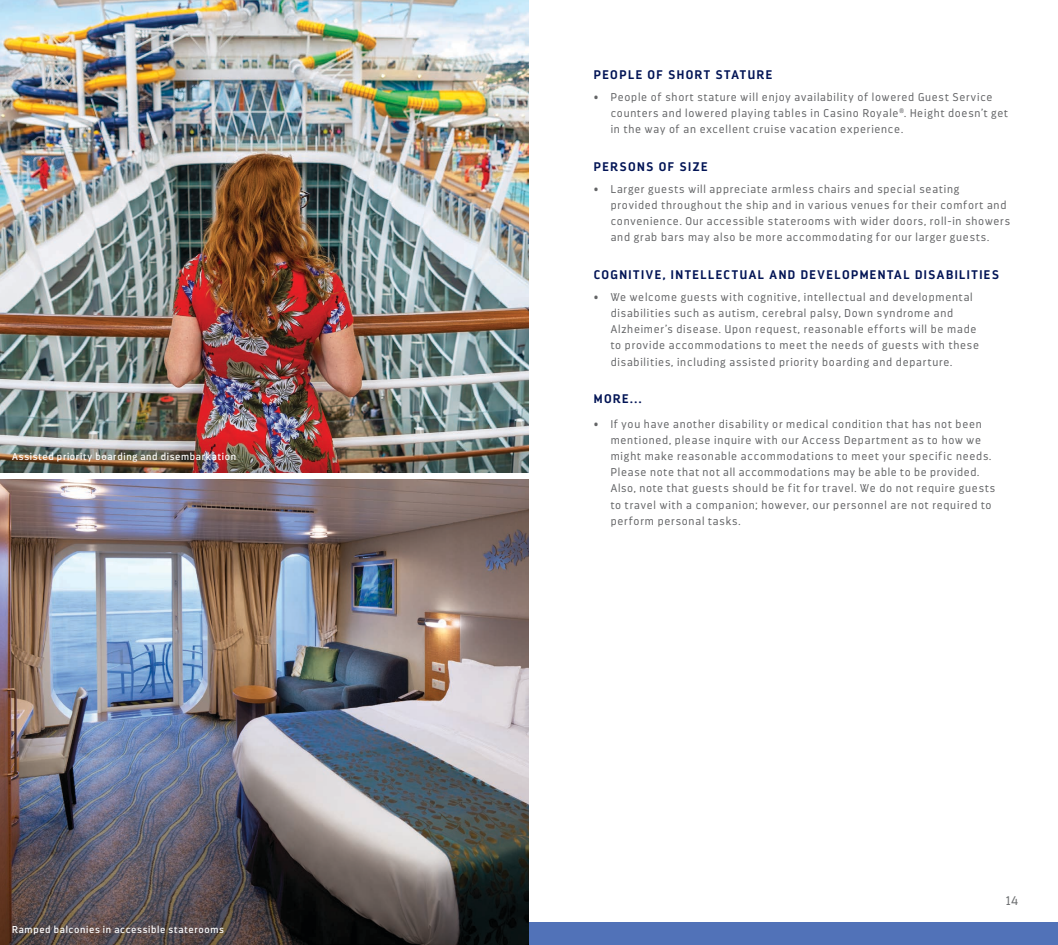
<style>
.page{position:relative;width:1058px;height:945px;background:#fff}
.page>*{position:absolute;margin:0;border:0;box-sizing:border-box;transform-origin:0 0}
.t1{font:700 12.5px "Darwin";letter-spacing:.115em;color:#031556}
.t2{font:300 12.5px "Darwin";color:#6d6f71}
.t3{font:300 11.25px/16.2px "Darwin";letter-spacing:.07em;color:#636466}
.t4{font:10px "Darwin";letter-spacing:.065em;color:#fff}
</style>
<div class="page">
<img style="left:0;top:0;width:529px;height:436px">
<img style="left:0;top:480px;width:529px;height:465px">
<div style="left:529px;top:922px;width:529px;height:23px;background:#5172b8"></div>
<img style="left:0;top:436px;width:529px;height:36px">
<p class="t4" style="left:12px;top:451px;width:225px">Assisted priority boarding and disembarkation</p>
<p class="t4" style="left:12px;top:923px;width:213px">Ramped balconies in accessible staterooms</p>
<p class="t1" style="left:594px;top:67px;width:180px">PEOPLE OF SHORT STATURE</p>
<p class="t3" style="left:610px;top:89px;width:399px;text-indent:-17px">• People of short stature will enjoy availability of lowered Guest Service counters and lowered playing tables in Casino Royale<sup>®</sup>. Height doesn’t get in the way of an excellent cruise vacation experience.</p>
<p class="t1" style="left:594px;top:159px;width:115px">PERSONS OF SIZE</p>
<p class="t3" style="left:610px;top:181px;width:401px;text-indent:-17px">• Larger guests will appreciate armless chairs and special seating<br>provided throughout the ship and in various venues for their comfort and convenience. Our accessible staterooms with wider doors, roll-in showers and grab bars may also be more accommodating for our larger guests.</p>
<p class="t1" style="left:594px;top:267px;width:407px">COGNITIVE, INTELLECTUAL AND DEVELOPMENTAL DISABILITIES</p>
<p class="t3" style="left:610px;top:289px;width:370px;text-indent:-17px">• We welcome guests with cognitive, intellectual and developmental disabilities such as autism, cerebral palsy, Down syndrome and Alzheimer’s disease. Upon request, reasonable efforts will be made to provide accommodations to meet the needs of guests with these disabilities, including assisted priority boarding and departure.</p>
<p class="t1" style="left:594px;top:391px;width:49px">MORE...</p>
<p class="t3" style="left:610px;top:416px;width:386px;text-indent:-17px">• If you have another disability or medical condition that has not been mentioned, please inquire with our Access Department as to how we might make reasonable accommodations to meet your specific needs.<br>Please note that not all accommodations may be able to be provided.<br>Also, note that guests should be fit for travel. We do not require guests to travel with a companion; however, our personnel are not required to perform personal tasks.</p>
<p class="t2" style="left:1006px;top:893px;width:13px">14</p>
</div>
